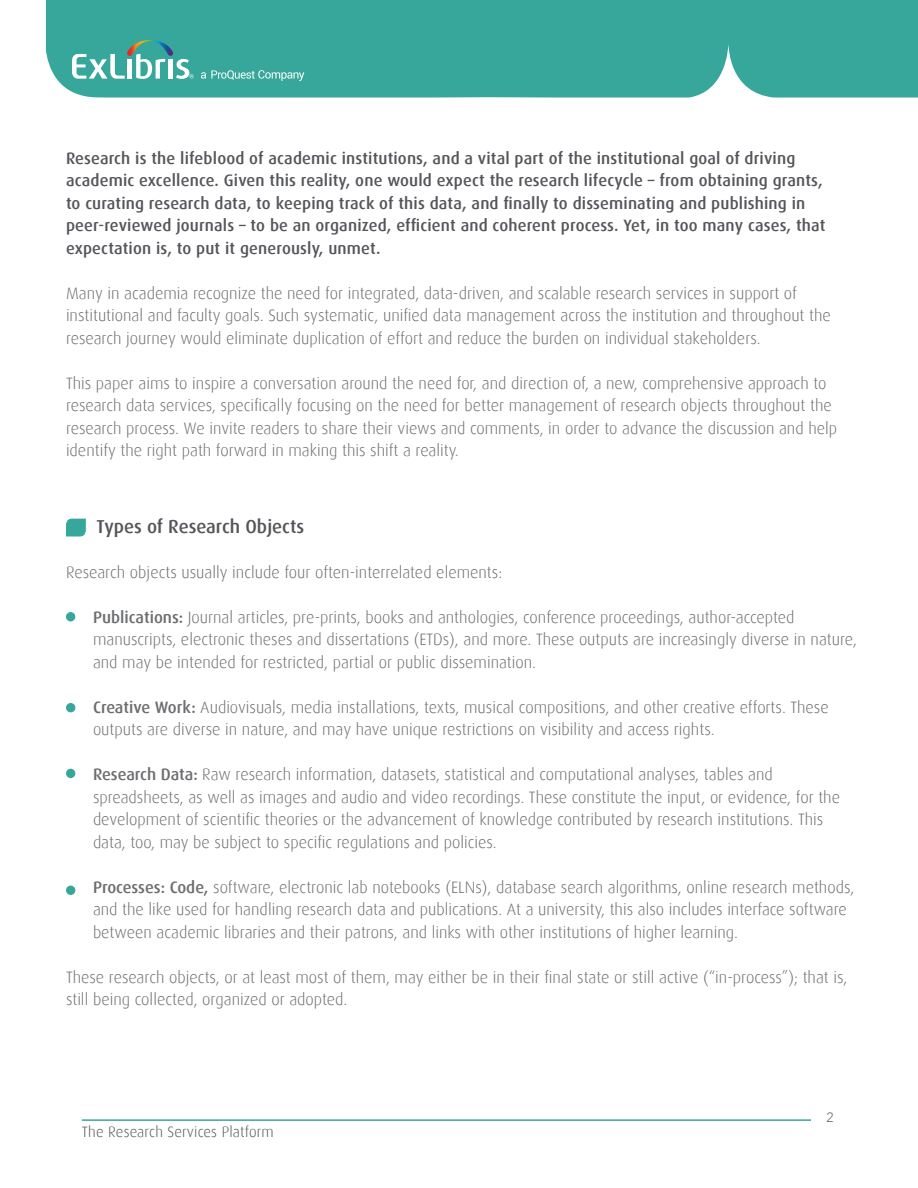
<style>
.page{position:relative;width:918px;height:1188px;background:#fff}
.page>*{position:absolute;margin:0;border:0;box-sizing:border-box;transform-origin:0 0}
.t1{font:500 18.75px "Dax";color:#54555a}
.t2{font:300 16.5px/22.5px "Dax";color:#6c6d70}
.t3{font:500 16.5px/22.5px "Dax";letter-spacing:.01em;color:#54555a}
.t4{font:300 15px "Dax";letter-spacing:.01em;color:#54555a}
.t5{font:300 13.5px "Avenir";color:#6c6d70}
.s1{font-weight:500}
</style>
<div class="page">
<hr style="left:82px;top:1119px;width:749px;height:2px;background:#37a69b">
<div style="left:811px;top:1112px;width:23px;height:14px;background:#fff"></div>
<div style="left:46px;top:0;width:872px;height:98px;background:#37a69b"></div>
<svg style="left:201px;top:70px;width:103px;height:11px"></svg>
<svg style="left:72px;top:40px;width:122px;height:39px"></svg>
<div style="left:66px;top:612px;width:9px;height:9px;background:#37a69b;border-radius:50%"></div>
<div style="left:66px;top:703px;width:9px;height:9px;background:#37a69b;border-radius:50%"></div>
<div style="left:66px;top:886px;width:9px;height:9px;background:#37a69b;border-radius:50%"></div>
<div style="left:66px;top:769px;width:9px;height:9px;background:#37a69b;border-radius:50%"></div>
<svg style="left:66px;top:519px;width:20px;height:17px"></svg>
<p class="t3" style="left:66px;top:147px;width:761px">Research is the lifeblood of academic institutions, and a vital part of the institutional goal of driving academic excellence. Given this reality, one would expect the research lifecycle – from obtaining grants, to curating research data, to keeping track of this data, and finally to disseminating and publishing in peer-reviewed journals – to be an organized, efficient and coherent process. Yet, in too many cases, that expectation is, to put it generously, unmet.</p>
<p class="t2" style="left:66px;top:282px;width:766px">Many in academia recognize the need for integrated, data-driven, and scalable research services in support of institutional and faculty goals. Such systematic, unified data management across the institution and throughout the research journey would eliminate duplication of effort and reduce the burden on individual stakeholders.</p>
<p class="t2" style="left:66px;top:372px;width:773px">This paper aims to inspire a conversation around the need for, and direction of, a new, comprehensive approach to research data services, specifically focusing on the need for better management of research objects throughout the research process. We invite readers to share their views and comments, in order to advance the discussion and help identify the right path forward in making this shift a reality.</p>
<p class="t1" style="left:97px;top:516px;width:209px">Types of Research Objects</p>
<p class="t2" style="left:66px;top:561px;width:438px">Research objects usually include four often-interrelated elements:</p>
<p class="t2" style="left:93px;top:606px;width:765px;text-indent:-27px"><span class="s1">• Publications:</span> Journal articles, pre-prints, books and anthologies, conference proceedings, author-accepted manuscripts, electronic theses and dissertations (ETDs), and more. These outputs are increasingly diverse in nature, and may be intended for restricted, partial or public dissemination.</p>
<p class="t2" style="left:93px;top:696px;width:737px"><span class="s1">Creative Work:</span> Audiovisuals, media installations, texts, musical compositions, and other creative efforts. These outputs are diverse in nature, and may have unique restrictions on visibility and access rights.</p>
<p class="t2" style="left:93px;top:763px;width:749px"><span class="s1">Research Data:</span> Raw research information, datasets, statistical and computational analyses, tables and spreadsheets, as well as images and audio and video recordings. These constitute the input, or evidence, for the development of scientific theories or the advancement of knowledge contributed by research institutions. This data, too, may be subject to specific regulations and policies.</p>
<p class="t2" style="left:93px;top:876px;width:763px"><span class="s1">Processes: Code,</span> software, electronic lab notebooks (ELNs), database search algorithms, online research methods, and the like used for handling research data and publications. At a university, this also includes interface software between academic libraries and their patrons, and links with other institutions of higher learning.</p>
<p class="t2" style="left:66px;top:966px;width:783px">These research objects, or at least most of them, may either be in their final state or still active (“in-process”); that is, still being collected, organized or adopted.</p>
<p class="t4" style="left:82px;top:1124px;width:193px">The Research Services Platform</p>
<p class="t5" style="left:827px;top:1110px;width:9px">2</p>
</div>
